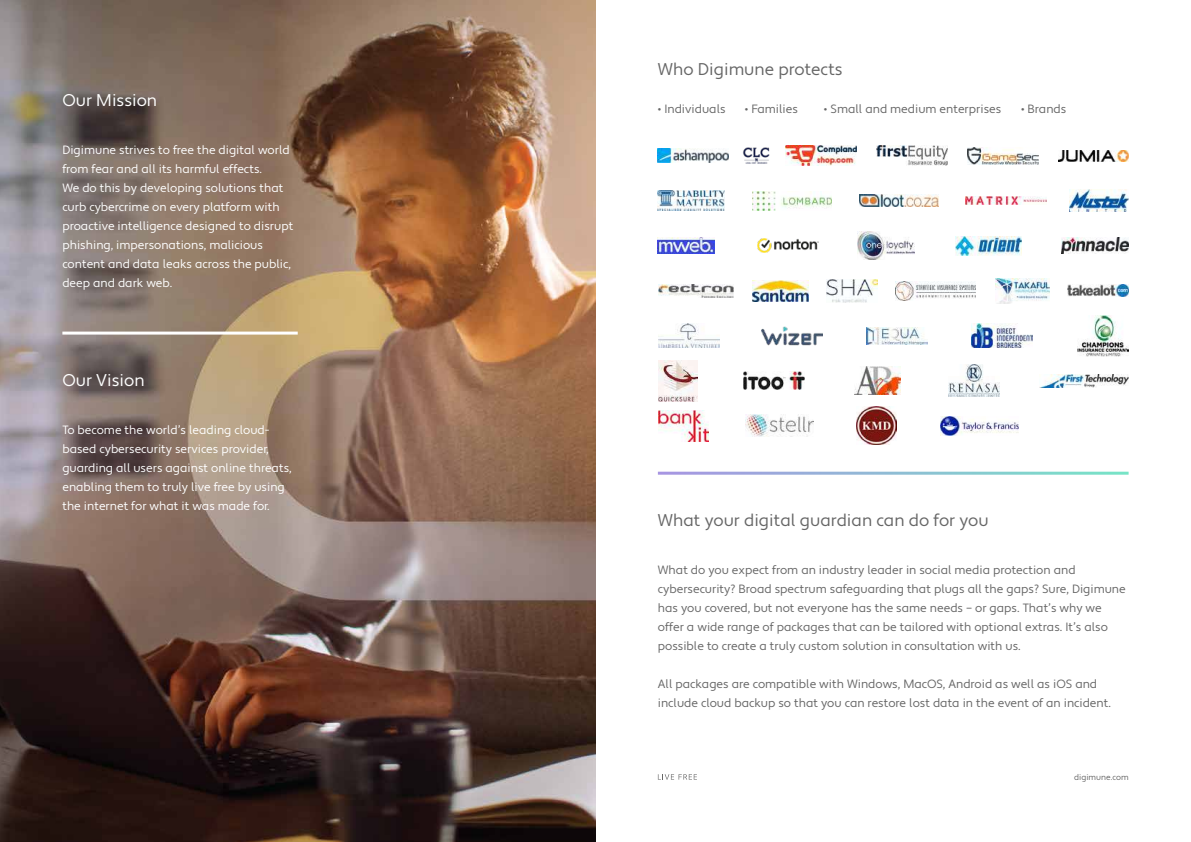
<style>
.page{position:relative;width:1191px;height:842px;background:#fff}
.page>*{position:absolute;margin:0;border:0;box-sizing:border-box;transform-origin:0 0}
.t1{font:17px "Apertura";color:#666}
.t2{font:17px "Apertura";color:#fff}
.t3{font:12px/19px "Apertura";color:#666}
.t4{font:12px/19px "Apertura";color:#fff}
.t5{font:8.2px "Apertura";color:#666}
</style>
<div class="page">
<svg style="left:658px;top:774px;width:39px;height:6px"></svg>
<img style="left:895px;top:281px;width:80px;height:19px">
<img style="left:658px;top:284px;width:76px;height:13px">
<img style="left:752px;top:280px;width:57px;height:21px">
<img style="left:826px;top:279px;width:51px;height:23px">
<img style="left:995px;top:278px;width:55px;height:25px">
<img style="left:1067px;top:284px;width:61px;height:13px">
<img style="left:658px;top:323px;width:61px;height:25px">
<img style="left:762px;top:326px;width:60px;height:20px">
<img style="left:866px;top:327px;width:61px;height:17px">
<img style="left:971px;top:324px;width:61px;height:24px">
<img style="left:1077px;top:315px;width:51px;height:41px">
<img style="left:658px;top:149px;width:70px;height:13px">
<img style="left:743px;top:147px;width:27px;height:17px">
<img style="left:786px;top:146px;width:70px;height:19px">
<img style="left:877px;top:146px;width:70px;height:19px">
<img style="left:968px;top:147px;width:70px;height:17px">
<img style="left:1058px;top:150px;width:70px;height:11px">
<img style="left:658px;top:191px;width:66px;height:19px">
<img style="left:752px;top:191px;width:79px;height:19px">
<img style="left:859px;top:195px;width:79px;height:12px">
<img style="left:965px;top:197px;width:81px;height:8px">
<img style="left:1061px;top:238px;width:67px;height:16px">
<img style="left:1069px;top:190px;width:59px;height:22px">
<img style="left:658px;top:237px;width:56px;height:17px">
<img style="left:857px;top:232px;width:58px;height:28px">
<img style="left:955px;top:236px;width:66px;height:19px">
<img style="left:658px;top:410px;width:50px;height:32px">
<img style="left:856px;top:407px;width:40px;height:38px">
<img style="left:940px;top:416px;width:78px;height:20px">
<img style="left:743px;top:372px;width:61px;height:18px">
<img style="left:854px;top:367px;width:46px;height:28px">
<img style="left:1041px;top:374px;width:87px;height:13px">
<img style="left:949px;top:365px;width:51px;height:31px">
<img style="left:757px;top:238px;width:61px;height:15px">
<img style="left:0;top:0;width:595px;height:842px">
<hr style="left:62px;top:332px;width:236px;height:3px;background:#fff">
<img style="left:658px;top:360px;width:39px;height:41px">
<img style="left:746px;top:415px;width:67px;height:22px">
<h1 class="t2" style="left:62px;top:90px;width:96px">Our Mission</h1>
<p class="t4" style="left:62px;top:141px;width:232px">Digimune strives to free the digital world from fear and all its harmful effects.<br>We do this by developing solutions that curb cybercrime on every platform with proactive intelligence designed to disrupt phishing, impersonations, malicious content and data leaks across the public, deep and dark web.</p>
<h1 class="t2" style="left:62px;top:370px;width:84px">Our Vision</h1>
<p class="t4" style="left:62px;top:421px;width:231px">To become the world’s leading cloud&shy;based cybersecurity services provider, guarding all users against online threats, enabling them to truly live free by using the internet for what it was made for.</p>
<h1 class="t1" style="left:658px;top:59px;width:186px">Who Digimune protects</h1>
<p class="t3" style="left:658px;top:100px;width:69px">• Individuals</p>
<p class="t3" style="left:745px;top:100px;width:55px">• Families</p>
<p class="t3" style="left:824px;top:100px;width:179px">• Small and medium enterprises</p>
<p class="t3" style="left:1021px;top:100px;width:47px">• Brands</p>
<h1 class="t1" style="left:658px;top:510px;width:332px">What your digital guardian can do for you</h1>
<p class="t3" style="left:658px;top:561px;width:469px">What do you expect from an industry leader in social media protection and cybersecurity? Broad spectrum safeguarding that plugs all the gaps? Sure, Digimune has you covered, but not everyone has the same needs – or gaps. That’s why we offer a wide range of packages that can be tailored with optional extras. It’s also possible to create a truly custom solution in consultation with us.</p>
<p class="t3" style="left:658px;top:675px;width:454px">All packages are compatible with Windows, MacOS, Android as well as iOS and include cloud backup so that you can restore lost data in the event of an incident.</p>
<p class="t5" style="left:1074px;top:772px;width:56px">digimune.com</p>
</div>
